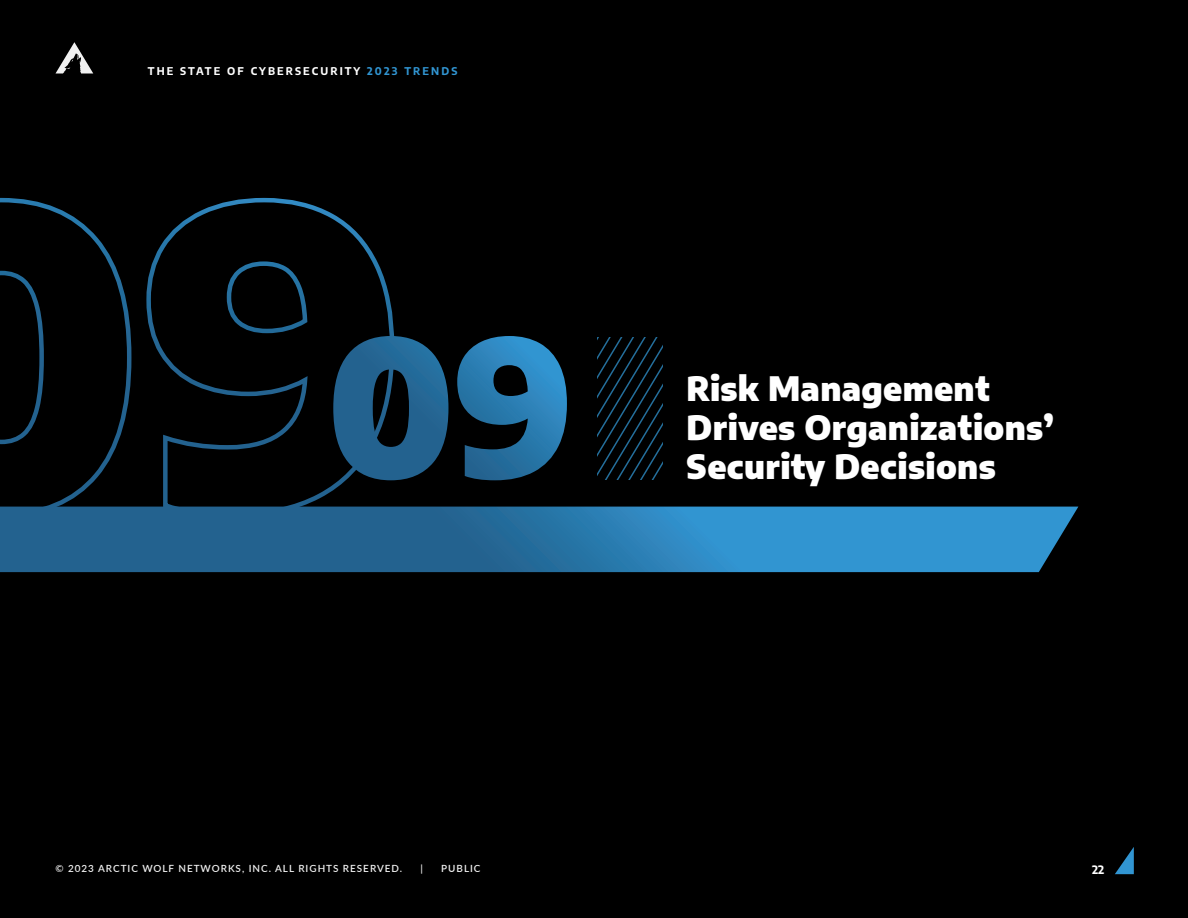
<style>
.page{position:relative;width:1188px;height:918px;background:#000}
.page>*{position:absolute;margin:0;border:0;box-sizing:border-box;transform-origin:0 0}
.t1{font:900 33px/39px "Encode Sans";letter-spacing:.01em;color:#fff}
.t2{font:700 11.4px "Encode Sans";color:#fff}
.t3{font:700 10.5px "Encode Sans";letter-spacing:.2em;color:#fff}
.t4{font:600 9.9px "Lato";letter-spacing:.1em;color:#f1f1f1}
.s1{color:#3195d2}
</style>
<div class="page">
<svg style="left:597px;top:337px;width:66px;height:143px"></svg>
<svg style="left:0;top:197px;width:397px;height:310px"></svg>
<svg style="left:333px;top:336px;width:234px;height:144px"></svg>
<svg style="left:0;top:507px;width:1078px;height:65px;background:#2875a8"></svg>
<svg style="left:56px;top:42px;width:37px;height:32px"></svg>
<svg style="left:1115px;top:847px;width:19px;height:27px"></svg>
<p class="t3" style="left:148px;top:63px;width:311px">THE STATE OF CYBERSECURITY <span class="s1">2023 TRENDS</span></p>
<h1 class="t1" style="left:687px;top:367px;width:369px">Risk Management<br>Drives Organizations’<br>Security Decisions</h1>
<p class="t4" style="left:56px;top:861px;width:348px">© 2023 ARCTIC WOLF NETWORKS, INC. ALL RIGHTS RESERVED.</p>
<p class="t4" style="left:420px;top:861px;width:4px">|</p>
<p class="t4" style="left:441px;top:861px;width:41px">PUBLIC</p>
<p class="t2" style="left:1092px;top:861px;width:14px">22</p>
</div>
